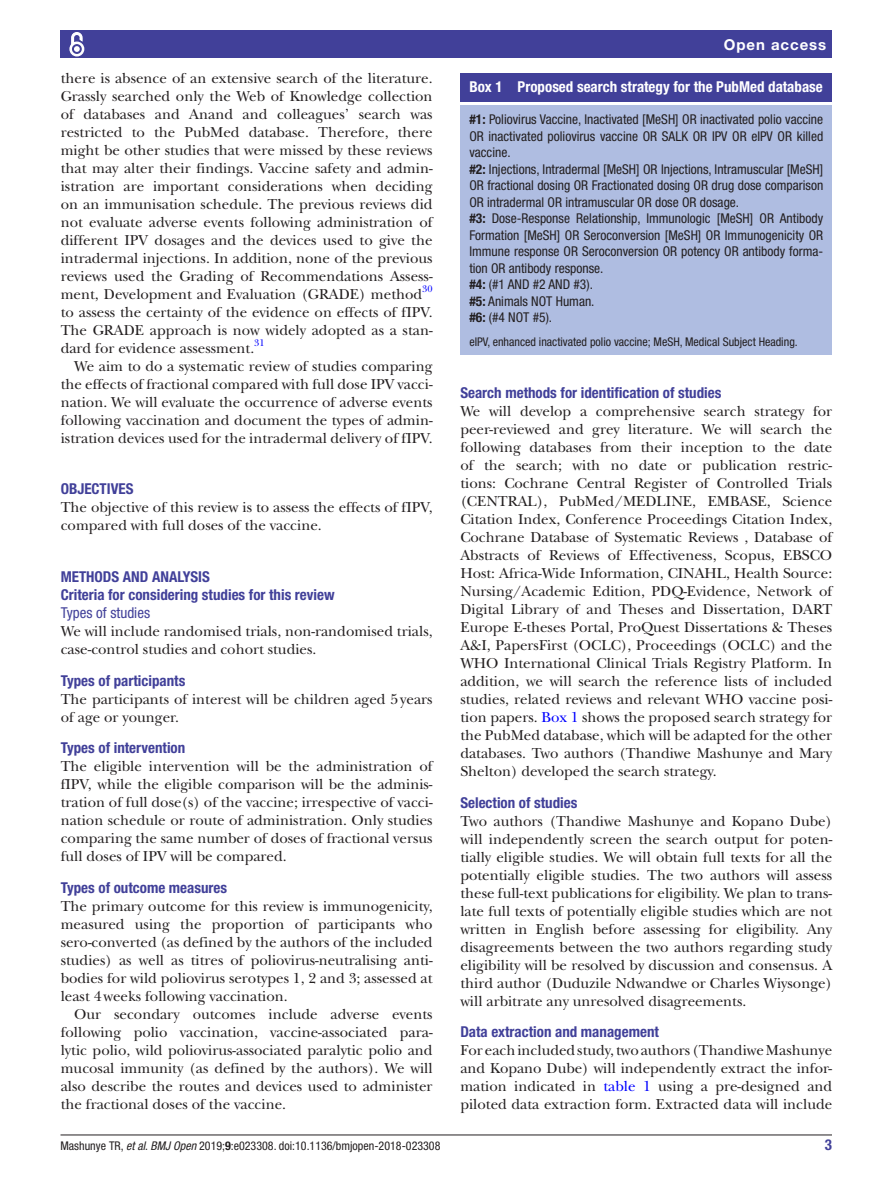
<style>
.page{position:relative;width:893px;height:1191px;background:#fff}
.page>*{position:absolute;margin:0;border:0;box-sizing:border-box;transform-origin:0 0}
.t1{font:15px/18px "New Baskerville";color:#231f20;text-align:justify}
.t2{font:700 condensed 15px/18px "Helvetica Neue LT Std";color:#414099}
.t3{font:700 condensed 15px "Helvetica Neue LT Std";color:#fff}
.t4{font:condensed 15px "Helvetica Neue LT Std";color:#414099}
.t5{font:700 15px "Helvetica Neue LT Std";letter-spacing:.065em;color:#fff}
.t6{font:condensed 13.5px/16.5px "Helvetica Neue LT Std";color:#231f20}
.t7{font:condensed 12px "Helvetica Neue LT Std";color:#231f20}
.t8{font:9.9px "New Baskerville";color:#00f}
.s1{font-weight:700}
.s2{color:#00f}
.s3{font-style:italic}
</style>
<div class="page">
<hr style="left:61px;top:1134px;width:771px;height:1px;background:#231f20">
<div style="left:61px;top:31px;width:771px;height:27px;background:#414099"></div>
<svg style="left:69px;top:32px;width:16px;height:25px"></svg>
<div style="left:460px;top:73px;width:372px;height:28px;background:#414099"></div>
<div style="left:460px;top:106px;width:372px;height:249px;background:#afbde1"></div>
<p class="t1" style="left:61px;top:69px;width:373px">there is absence of an extensive search of the literature.<br>Grassly searched only the Web of Knowledge collection of databases and Anand and colleagues’ search was restricted to the PubMed database. Therefore, there might be other studies that were missed by these reviews that may alter their findings. Vaccine safety and admin&shy;istration are important considerations when deciding on an immunisation schedule. The previous reviews did not evaluate adverse events following administration of different IPV dosages and the devices used to give the intradermal injections. In addition, none of the previous reviews used the Grading of Recommendations Assess&shy;ment, Development and Evaluation (GRADE) method</p>
<p class="t8" style="left:422px;top:283px;width:12px">30</p>
<p class="t1" style="left:61px;top:303px;width:373px">to assess the certainty of the evidence on effects of fIPV.<br>The GRADE approach is now widely adopted as a stan&shy;dard for evidence assessment.</p>
<p class="t8" style="left:254px;top:337px;width:12px">31</p>
<p class="t1" style="left:61px;top:357px;width:373px;text-indent:14px">We aim to do a systematic review of studies comparing the effects of fractional compared with full dose IPV vacci&shy;nation. We will evaluate the occurrence of adverse events following vaccination and document the types of admin&shy;istration devices used for the intradermal delivery of fIPV.</p>
<p class="t2" style="left:61px;top:480px;width:74px">Objectives</p>
<p class="t1" style="left:61px;top:499px;width:373px">The objective of this review is to assess the effects of fIPV, compared with full doses of the vaccine.</p>
<p class="t2" style="left:61px;top:567px;width:275px">Methods and analysis<br>Criteria for considering studies for this review</p>
<p class="t4" style="left:61px;top:604px;width:91px">Types of studies</p>
<p class="t1" style="left:61px;top:622px;width:373px">We will include randomised trials, non-randomised trials, case-control studies and cohort studies.</p>
<p class="t2" style="left:61px;top:671px;width:126px">Types of participants</p>
<p class="t1" style="left:61px;top:690px;width:373px">The participants of interest will be children aged 5years of age or younger.</p>
<p class="t2" style="left:61px;top:739px;width:126px">Types of intervention</p>
<p class="t1" style="left:61px;top:757px;width:373px">The eligible intervention will be the administration of fIPV, while the eligible comparison will be the adminis&shy;tration of full dose(s) of the vaccine; irrespective of vacci&shy;nation schedule or route of administration. Only studies comparing the same number of doses of fractional versus full doses of IPV will be compared.</p>
<p class="t2" style="left:61px;top:878px;width:168px">Types of outcome measures</p>
<p class="t1" style="left:61px;top:897px;width:373px">The primary outcome for this review is immunogenicity, measured using the proportion of participants who sero-converted (as defined by the authors of the included studies) as well as titres of poliovirus-neutralising anti&shy;bodies for wild poliovirus serotypes 1, 2 and 3; assessed at least 4weeks following vaccination.</p>
<p class="t1" style="left:61px;top:1005px;width:373px;text-indent:14px">Our secondary outcomes include adverse events following polio vaccination, vaccine-associated para&shy;lytic polio, wild poliovirus-associated paralytic polio and mucosal immunity (as defined by the authors). We will also describe the routes and devices used to administer the fractional doses of the vaccine.</p>
<p class="t5" style="left:724px;top:35px;width:104px">Open access</p>
<p class="t3" style="left:469px;top:78px;width:355px">Box 1 Proposed search strategy for the PubMed database</p>
<p class="t6" style="left:469px;top:111px;width:355px"><span class="s1">#1:</span> Poliovirus Vaccine, Inactivated [MeSH] OR inactivated polio vaccine OR inactivated poliovirus vaccine OR SALK OR IPV OR eIPV OR killed vaccine.<br><span class="s1">#2:</span> Injections, Intradermal [MeSH] OR Injections, Intramuscular [MeSH] OR fractional dosing OR Fractionated dosing OR drug dose comparison OR intradermal OR intramuscular OR dose OR dosage.<br><span class="s1">#3:</span> Dose-Response Relationship, Immunologic [MeSH] OR Antibody Formation [MeSH] OR Seroconversion [MeSH] OR Immunogenicity OR Immune response OR Seroconversion OR potency OR antibody forma&shy;tion OR antibody response.<br><span class="s1">#4:</span> (#1 AND #2 AND #3).<br><span class="s1">#5:</span> Animals NOT Human.<br><span class="s1">#6:</span> (#4 NOT #5).</p>
<p class="t7" style="left:469px;top:335px;width:330px">eIPV, enhanced inactivated polio vaccine; MeSH, Medical Subject Heading.</p>
<p class="t2" style="left:460px;top:383px;width:263px">Search methods for identification of studies</p>
<p class="t1" style="left:460px;top:402px;width:373px">We will develop a comprehensive search strategy for peer-reviewed and grey literature. We will search the following databases from their inception to the date of the search; with no date or publication restric&shy;tions: Cochrane Central Register of Controlled Trials (CENTRAL), PubMed/MEDLINE, EMBASE, Science Citation Index, Conference Proceedings Citation Index, Cochrane Database of Systematic Reviews , Database of Abstracts of Reviews of Effectiveness, Scopus, EBSCO Host: Africa-Wide Information, CINAHL, Health Source:<br>Nursing/Academic Edition, PDQ-Evidence, Network of Digital Library of and Theses and Dissertation, DART Europe E-theses Portal, ProQuest Dissertations &amp; Theses A&amp;I, PapersFirst (OCLC), Proceedings (OCLC) and the WHO International Clinical Trials Registry Platform. In addition, we will search the reference lists of included studies, related reviews and relevant WHO vaccine posi&shy;tion papers. <span class="s2">Box 1</span> shows the proposed search strategy for the PubMed database, which will be adapted for the other databases. Two authors (Thandiwe Mashunye and Mary Shelton) developed the search strategy.</p>
<p class="t2" style="left:460px;top:793px;width:119px">Selection of studies</p>
<p class="t1" style="left:460px;top:812px;width:373px">Two authors (Thandiwe Mashunye and Kopano Dube) will independently screen the search output for poten&shy;tially eligible studies. We will obtain full texts for all the potentially eligible studies. The two authors will assess these full-text publications for eligibility. We plan to trans&shy;late full texts of potentially eligible studies which are not written in English before assessing for eligibility. Any disagreements between the two authors regarding study eligibility will be resolved by discussion and consensus. A third author (Duduzile Ndwandwe or Charles Wiysonge) will arbitrate any unresolved disagreements.</p>
<p class="t2" style="left:460px;top:1022px;width:200px">Data extraction and management</p>
<p class="t1" style="left:460px;top:1041px;width:373px">For each included study, two authors (Thandiwe Mashunye and Kopano Dube) will independently extract the infor&shy;mation indicated in <span class="s2">table 1</span> using a pre-designed and piloted data extraction form. Extracted data will include</p>
<p class="t7" style="left:61px;top:1138px;width:381px">Mashunye TR, <span class="s3">et al</span>. <span class="s3">BMJ Open</span> 2019;<span class="s1">9</span>:e023308. doi:10.1136/bmjopen-2018-023308</p>
<p class="t2" style="left:825px;top:1135px;width:9px">3</p>
</div>
